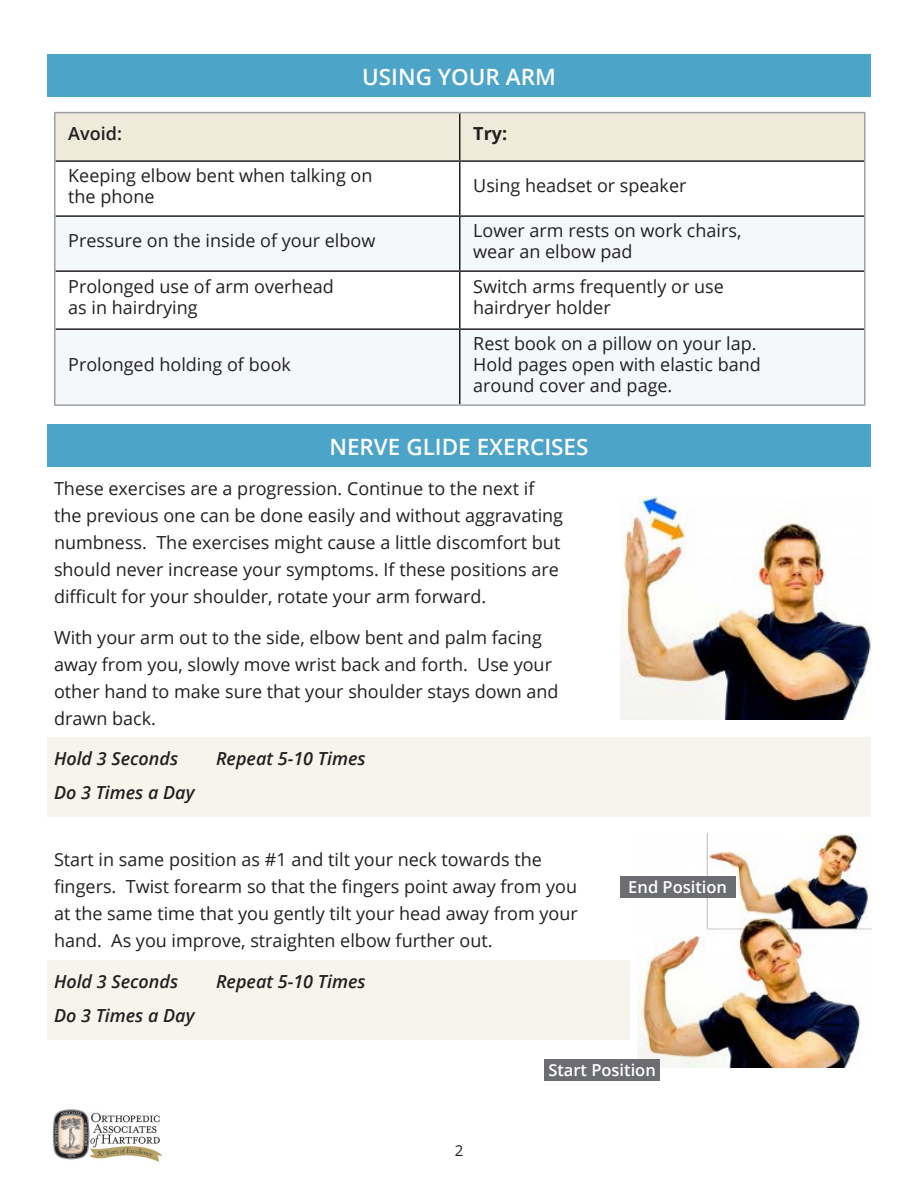
<style>
.page{position:relative;width:918px;height:1188px;background:#fff}
.page>*{position:absolute;margin:0;border:0;box-sizing:border-box;transform-origin:0 0}
.t1{font:600 22.5px "Open Sans";color:#fff}
.rep_set_text{font:18px/27px "Open Sans";color:#231f20}
.rep_set_text-2{font:italic 600 18px "Open Sans";color:#231f20}
.rep_set_text-3{font:600 18px "Open Sans";color:#231f20}
.rep_set_text-4{font:700 18px "Open Sans";color:#231f20}
.t2{font:600 16.5px "Open Sans";color:#fff}
.t3{font:15px "Open Sans";color:#231f20}
</style>
<div class="page">
<img style="left:52px;top:1109px;width:110px;height:53px">
<div style="left:47px;top:424px;width:824px;height:43px;background:#4ca4c8"></div>
<div style="left:47px;top:738px;width:824px;height:45px;background:#f7f4eb"></div>
<div style="left:47px;top:772px;width:824px;height:45px;background:#f7f4eb"></div>
<div style="left:47px;top:961px;width:824px;height:45px;background:#f7f4eb"></div>
<div style="left:47px;top:994px;width:824px;height:45px;background:#f7f4eb"></div>
<img style="left:621px;top:497px;width:251px;height:222px">
<div style="left:631px;top:833px;width:241px;height:237px;background:#fff"></div>
<img style="left:638px;top:833px;width:234px;height:234px">
<div style="left:544px;top:1059px;width:116px;height:21px;background:#6c6d70"></div>
<div style="left:620px;top:876px;width:115px;height:22px;background:#6c6d70"></div>
<div style="left:56px;top:113px;width:808px;height:47px;background:#efead9"></div>
<svg style="left:56px;top:217px;width:808px;height:187px;fill:#f4f8fb"></svg>
<hr style="left:459px;top:113px;width:1px;height:47px;background:#231f20">
<hr style="left:56px;top:160px;width:404px;height:2px;background:#231f20">
<hr style="left:460px;top:160px;width:404px;height:2px;background:#231f20">
<hr style="left:459px;top:162px;width:1px;height:53px;background:#231f20">
<hr style="left:56px;top:215px;width:404px;height:2px;background:#231f20">
<hr style="left:460px;top:215px;width:404px;height:2px;background:#231f20">
<hr style="left:459px;top:217px;width:1px;height:53px;background:#231f20">
<hr style="left:56px;top:270px;width:404px;height:2px;background:#231f20">
<hr style="left:460px;top:270px;width:404px;height:2px;background:#231f20">
<hr style="left:459px;top:272px;width:1px;height:56px;background:#231f20">
<hr style="left:56px;top:328px;width:404px;height:2px;background:#231f20">
<hr style="left:460px;top:328px;width:404px;height:2px;background:#231f20">
<hr style="left:459px;top:330px;width:1px;height:74px;background:#231f20">
<hr style="left:54px;top:112px;width:406px;height:1px;background:#9d9fa2">
<hr style="left:54px;top:113px;width:2px;height:48px;background:#9d9fa2">
<hr style="left:460px;top:112px;width:406px;height:1px;background:#9d9fa2">
<hr style="left:864px;top:113px;width:2px;height:48px;background:#9d9fa2">
<hr style="left:54px;top:161px;width:2px;height:55px;background:#9d9fa2">
<hr style="left:864px;top:161px;width:2px;height:55px;background:#9d9fa2">
<hr style="left:54px;top:216px;width:2px;height:55px;background:#9d9fa2">
<hr style="left:864px;top:216px;width:2px;height:55px;background:#9d9fa2">
<hr style="left:54px;top:271px;width:2px;height:58px;background:#9d9fa2">
<hr style="left:864px;top:271px;width:2px;height:58px;background:#9d9fa2">
<hr style="left:54px;top:329px;width:2px;height:75px;background:#9d9fa2">
<hr style="left:864px;top:329px;width:2px;height:75px;background:#9d9fa2">
<hr style="left:54px;top:404px;width:406px;height:2px;background:#9d9fa2">
<hr style="left:460px;top:404px;width:406px;height:2px;background:#9d9fa2">
<div style="left:47px;top:54px;width:824px;height:43px;background:#4ca4c8"></div>
<p class="t1" style="left:362px;top:62px;width:195px">USING YOUR ARM</p>
<p class="rep_set_text-3" style="left:68px;top:121px;width:55px">Avoid:</p>
<p class="rep_set_text-4" style="left:473px;top:121px;width:35px">Try:</p>
<p class="rep_set_text" style="left:68px;top:164px;width:306px;line-height:21px">Keeping elbow bent when talking on the phone</p>
<p class="rep_set_text" style="left:473px;top:172px;width:215px">Using headset or speaker</p>
<p class="rep_set_text" style="left:68px;top:227px;width:309px">Pressure on the inside of your elbow</p>
<p class="rep_set_text" style="left:473px;top:219px;width:270px;line-height:21px">Lower arm rests on work chairs, wear an elbow pad</p>
<p class="rep_set_text" style="left:68px;top:276px;width:267px;line-height:21px">Prolonged use of arm overhead as in hairdrying</p>
<p class="rep_set_text" style="left:473px;top:276px;width:252px;line-height:21px">Switch arms frequently or use hairdryer holder</p>
<p class="rep_set_text" style="left:68px;top:350px;width:224px">Prolonged holding of book</p>
<p class="rep_set_text" style="left:473px;top:332px;width:289px;line-height:21px">Rest book on a pillow on your lap.<br>Hold pages open with elastic band around cover and page.</p>
<p class="t1" style="left:329px;top:431px;width:261px">NERVE GLIDE EXERCISES</p>
<p class="rep_set_text" style="left:54px;top:475px;width:511px">These exercises are a progression. Continue to the next if the previous one can be done easily and without aggravating numbness. The exercises might cause a little discomfort but should never increase your symptoms. If these positions are difficult for your shoulder, rotate your arm forward.</p>
<p class="rep_set_text" style="left:54px;top:623px;width:506px">With your arm out to the side, elbow bent and palm facing away from you, slowly move wrist back and forth. Use your other hand to make sure that your shoulder stays down and drawn back.</p>
<p class="rep_set_text-2" style="left:54px;top:746px;width:126px">Hold 3 Seconds</p>
<p class="rep_set_text-2" style="left:216px;top:746px;width:151px">Repeat 5-10 Times</p>
<p class="rep_set_text-2" style="left:54px;top:780px;width:142px">Do 3 Times a Day</p>
<p class="rep_set_text" style="left:54px;top:846px;width:525px">Start in same position as #1 and tilt your neck towards the fingers. Twist forearm so that the fingers point away from you at the same time that you gently tilt your head away from your hand. As you improve, straighten elbow further out.</p>
<p class="rep_set_text-2" style="left:54px;top:969px;width:126px">Hold 3 Seconds</p>
<p class="rep_set_text-2" style="left:216px;top:969px;width:151px">Repeat 5-10 Times</p>
<p class="rep_set_text-2" style="left:54px;top:1003px;width:142px">Do 3 Times a Day</p>
<p class="t2" style="left:548px;top:1059px;width:109px">Start Position</p>
<p class="t2" style="left:628px;top:876px;width:100px">End Position</p>
<p class="t3" style="left:455px;top:1141px;width:10px">2</p>
</div>
